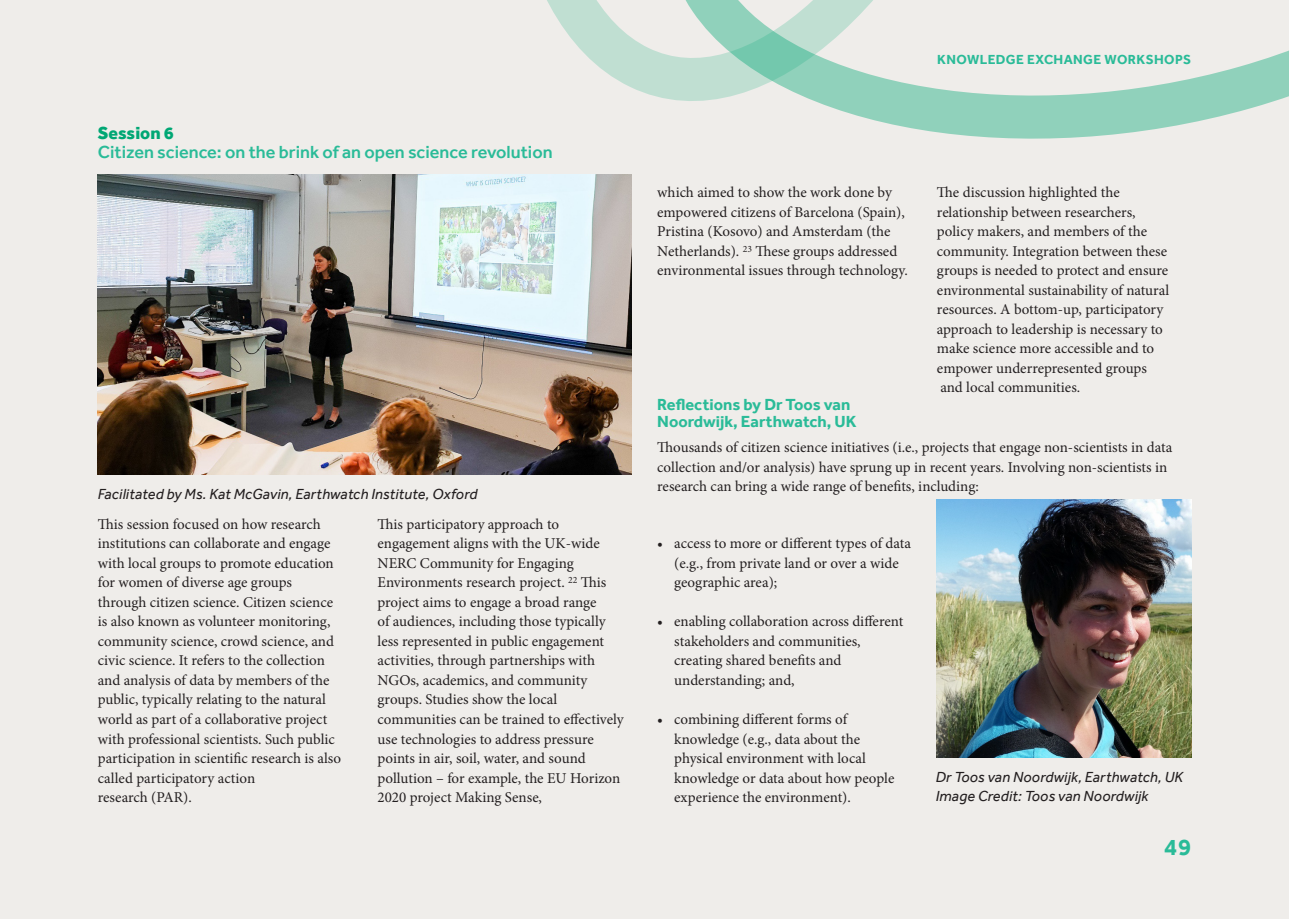
<style>
.page{position:relative;width:1289px;height:919px;background:#fff}
.page>*{position:absolute;margin:0;border:0;box-sizing:border-box;transform-origin:0 0}
.t1{font:700 24px "Effra";color:#2abb98}
.t2{font:500 18px "Effra";color:#2abb98}
.t3{font:800 18px "Effra";color:#00a774}
.t4{font:700 16.5px/16.5px "Effra";color:#2abb98}
.t5{font:15px/19.5px "Minion Pro";color:#231f20}
.t6{font:italic 15px/19.5px "Effra";letter-spacing:.015em;color:#231f20}
.t7{font:700 13.5px "Effra";letter-spacing:.03em;color:#2abb98}
</style>
<div class="page">
<div style="left:0;top:0;width:1288px;height:918px;background:#efedea"></div>
<img style="left:98px;top:174px;width:533px;height:300px">
<img style="left:937px;top:499px;width:254px;height:258px">
<svg style="left:1115px;top:51px;width:173px;height:84px"></svg>
<svg style="left:437px;top:0;width:678px;height:175px"></svg>
<p class="t3" style="left:98px;top:122px;width:78px">Session 6</p>
<p class="t2" style="left:98px;top:141px;width:456px">Citizen science: on the brink of an open science revolution</p>
<p class="t6" style="left:98px;top:483px;width:381px">Facilitated by Ms. Kat McGavin, Earthwatch Institute, Oxford</p>
<p class="t5" style="left:98px;top:514px;width:245px">This session focused on how research institutions can collaborate and engage with local groups to promote education for women of diverse age groups through citizen science. Citizen science is also known as volunteer monitoring, community science, crowd science, and civic science. It refers to the collection and analysis of data by members of the public, typically relating to the natural world as part of a collaborative project with professional scientists. Such public participation in scientific research is also called participatory action<br>research (PAR).</p>
<p class="t5" style="left:377px;top:514px;width:248px">This participatory approach to engagement aligns with the UK-wide NERC Community for Engaging Environments research project. <sup>22</sup> This project aims to engage a broad range<br>of audiences, including those typically less represented in public engagement activities, through partnerships with NGOs, academics, and community groups. Studies show the local communities can be trained to effectively use technologies to address pressure points in air, soil, water, and sound pollution – for example, the EU Horizon 2020 project Making Sense,</p>
<p class="t7" style="left:937px;top:51px;width:255px">KNOWLEDGE EXCHANGE WORKSHOPS</p>
<p class="t5" style="left:657px;top:183px;width:252px">which aimed to show the work done by empowered citizens of Barcelona (Spain), Pristina (Kosovo) and Amsterdam (the Netherlands). <sup>23</sup> These groups addressed environmental issues through technology.</p>
<p class="t4" style="left:657px;top:396px;width:201px">Reflections by Dr Toos van<br>Noordwijk, Earthwatch, UK</p>
<p class="t5" style="left:936px;top:183px;width:234px">The discussion highlighted the relationship between researchers, policy makers, and members of the community. Integration between these groups is needed to protect and ensure environmental sustainability of natural resources. A bottom-up, participatory approach to leadership is necessary to make science more accessible and to empower underrepresented groups and local communities.</p>
<p class="t5" style="left:657px;top:437px;width:516px">Thousands of citizen science initiatives (i.e., projects that engage non-scientists in data collection and/or analysis) have sprung up in recent years. Involving non-scientists in research can bring a wide range of benefits, including:</p>
<p class="t5" style="left:674px;top:534px;width:238px;text-indent:-17px">• access to more or different types of data (e.g., from private land or over a wide geographic area);</p>
<p class="t5" style="left:674px;top:612px;width:230px;text-indent:-17px">• enabling collaboration across different stakeholders and communities, creating shared benefits and understanding; and,</p>
<p class="t5" style="left:674px;top:709px;width:222px;text-indent:-17px">• combining different forms of knowledge (e.g., data about the physical environment with local knowledge or data about how people experience the environment).</p>
<p class="t6" style="left:935px;top:767px;width:249px">Dr Toos van Noordwijk, Earthwatch, UK<br>Image Credit: Toos van Noordwijk</p>
<h1 class="t1" style="left:1164px;top:832px;width:28px">49</h1>
</div>
